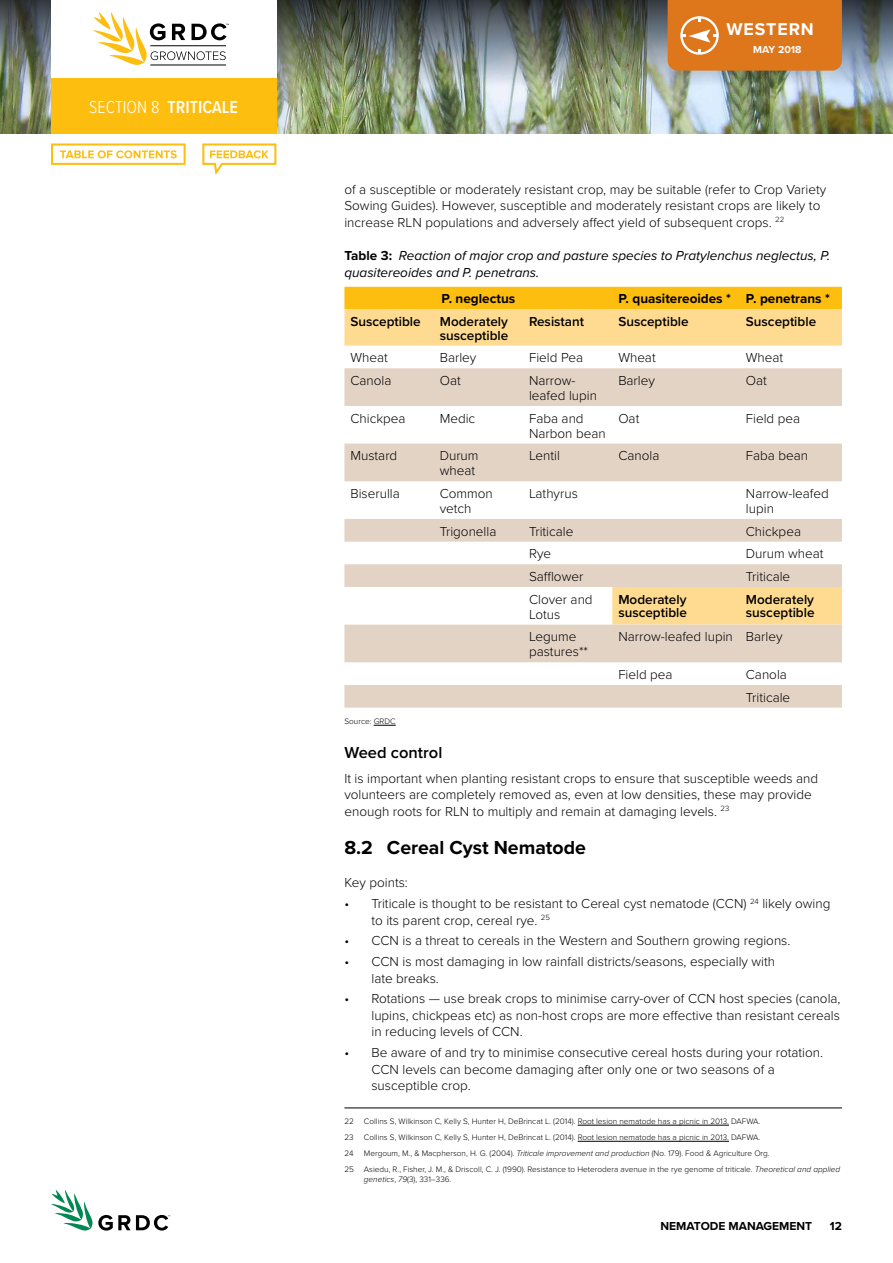
<style>
.page{position:relative;width:893px;height:1263px;background:#fff}
.page>*{position:absolute;margin:0;border:0;box-sizing:border-box;transform-origin:0 0}
.t1{font:700 19.5px "Proxima Nova";color:#000}
.t2{font:600 18px "Proxima Nova Cond";color:#fff}
.t3{font:700 17.7px "Proxima Nova";letter-spacing:.05em;color:#fff}
.t4{font:600 16.5px "Proxima Nova";color:#000}
.t5{font:300 13.5px/16.5px "Proxima Nova";color:#000}
.t6{font:600 13.5px/13.5px "Proxima Nova";color:#000}
.t7{font:italic 13.5px/16.5px "Proxima Nova";color:#000}
.t8{font:700 13.5px "Proxima Nova";color:#000}
.t9{font:700 12px "Proxima Nova";color:#000}
.t10{font:700 10.5px "Proxima Nova";color:#fff}
.t11{font:300 8.25px/16.2px "Proxima Nova";color:#000}
.s1{font-weight:300}
.s2{font-weight:700;font-style:normal}
.s3{font-style:italic}
</style>
<div class="page">
<img style="left:0;top:117px;width:893px;height:16px">
<img style="left:0;top:0;width:893px;height:117px">
<svg style="left:51px;top:1190px;width:119px;height:41px"></svg>
<div style="left:51px;top:0;width:225px;height:81px;background:#fff"></div>
<div style="left:51px;top:78px;width:225px;height:55px;background:#febe10"></div>
<div style="left:668px;top:0;width:174px;height:71px;background:#de761c"></div>
<hr style="left:150px;top:65px;width:76px;height:1px;background:#000">
<svg style="left:93px;top:12px;width:136px;height:53px"></svg>
<svg style="left:374px;top:725px;width:22px;height:1px"></svg>
<div style="left:344px;top:287px;width:498px;height:22px;background:#febe10"></div>
<div style="left:344px;top:309px;width:498px;height:37px;background:#ffdb91"></div>
<svg style="left:344px;top:368px;width:498px;height:340px;fill:#e3d3c5"></svg>
<hr style="left:344px;top:1107px;width:498px;height:1px;background:#000">
<hr style="left:578px;top:1125px;width:151px;height:1px;background:#000">
<hr style="left:578px;top:1141px;width:151px;height:1px;background:#000">
<svg style="left:51px;top:143px;width:135px;height:22px"></svg>
<svg style="left:202px;top:143px;width:74px;height:32px"></svg>
<h2 class="t2" style="left:89px;top:94px;width:96px"><span class="s1">SECTION 8</span> TRITICALE</h2>
<h3 class="t3" style="left:726px;top:19px;width:89px">WESTERN</h3>
<p class="t10" style="left:753px;top:41px;width:50px">May 2018</p>
<p class="t5" style="left:344px;top:180px;width:483px">of a susceptible or moderately resistant crop, may be suitable (refer to Crop Variety<br>Sowing Guides). However, susceptible and moderately resistant crops are likely to increase RLN populations and adversely affect yield of subsequent crops. <sup>22</sup></p>
<p class="t7" style="left:344px;top:247px;width:487px"><span class="s2">Table 3:</span> Reaction of major crop and pasture species to Pratylenchus neglectus, P. quasitereoides and P. penetrans.</p>
<p class="t8" style="left:441px;top:289px;width:75px">P. neglectus</p>
<p class="t8" style="left:618px;top:289px;width:213px">P. quasitereoides * P. penetrans *</p>
<p class="t6" style="left:350px;top:314px;width:72px">Susceptible</p>
<p class="t6" style="left:440px;top:314px;width:70px">Moderately susceptible</p>
<p class="t6" style="left:529px;top:314px;width:57px">Resistant</p>
<p class="t6" style="left:618px;top:314px;width:72px">Susceptible</p>
<p class="t6" style="left:746px;top:314px;width:72px">Susceptible</p>
<p class="t5" style="left:350px;top:349px;width:39px">Wheat</p>
<p class="t5" style="left:440px;top:349px;width:38px">Barley</p>
<p class="t5" style="left:529px;top:349px;width:56px">Field Pea</p>
<p class="t5" style="left:618px;top:349px;width:39px">Wheat</p>
<p class="t5" style="left:746px;top:349px;width:39px">Wheat</p>
<p class="t5" style="left:350px;top:371px;width:43px">Canola</p>
<p class="t5" style="left:440px;top:371px;width:23px">Oat</p>
<p class="t5" style="left:529px;top:372px;width:70px;line-height:15px">Narrow&shy;leafed lupin</p>
<p class="t5" style="left:618px;top:371px;width:38px">Barley</p>
<p class="t5" style="left:746px;top:371px;width:23px">Oat</p>
<p class="t5" style="left:350px;top:409px;width:57px">Chickpea</p>
<p class="t5" style="left:440px;top:409px;width:37px">Medic</p>
<p class="t5" style="left:529px;top:410px;width:78px;line-height:15px">Faba and<br>Narbon bean</p>
<p class="t5" style="left:618px;top:409px;width:23px">Oat</p>
<p class="t5" style="left:746px;top:409px;width:56px">Field pea</p>
<p class="t5" style="left:350px;top:447px;width:48px">Mustard</p>
<p class="t5" style="left:440px;top:448px;width:40px;line-height:15px">Durum wheat</p>
<p class="t5" style="left:529px;top:447px;width:32px">Lentil</p>
<p class="t5" style="left:618px;top:447px;width:43px">Canola</p>
<p class="t5" style="left:746px;top:447px;width:64px">Faba bean</p>
<p class="t5" style="left:350px;top:484px;width:51px">Biserulla</p>
<p class="t5" style="left:440px;top:485px;width:55px;line-height:15px">Common vetch</p>
<p class="t5" style="left:529px;top:484px;width:50px">Lathyrus</p>
<p class="t5" style="left:746px;top:485px;width:85px;line-height:15px">Narrow-leafed lupin</p>
<p class="t5" style="left:440px;top:522px;width:58px">Trigonella</p>
<p class="t5" style="left:529px;top:522px;width:46px">Triticale</p>
<p class="t5" style="left:746px;top:522px;width:57px">Chickpea</p>
<p class="t5" style="left:529px;top:545px;width:24px">Rye</p>
<p class="t5" style="left:746px;top:545px;width:79px">Durum wheat</p>
<p class="t5" style="left:529px;top:567px;width:56px">Safflower</p>
<p class="t5" style="left:746px;top:567px;width:46px">Triticale</p>
<p class="t5" style="left:529px;top:591px;width:65px;line-height:15px">Clover and<br>Lotus</p>
<p class="t6" style="left:618px;top:592px;width:70px">Moderately susceptible</p>
<p class="t6" style="left:746px;top:592px;width:70px">Moderately susceptible</p>
<p class="t5" style="left:529px;top:629px;width:61px;line-height:15px">Legume pastures**</p>
<p class="t5" style="left:618px;top:628px;width:166px">Narrow-leafed lupin Barley</p>
<p class="t5" style="left:618px;top:665px;width:56px">Field pea</p>
<p class="t5" style="left:746px;top:662px;width:46px;line-height:22.6px">Canola<br>Triticale</p>
<p class="t11" style="left:344px;top:713px;width:53px">Source: GRDC</p>
<p class="t4" style="left:344px;top:740px;width:99px">Weed control</p>
<p class="t5" style="left:344px;top:769px;width:475px">It is important when planting resistant crops to ensure that susceptible weeds and volunteers are completely removed as, even at low densities, these may provide enough roots for RLN to multiply and remain at damaging levels. <sup>23</sup></p>
<h1 class="t1" style="left:344px;top:833px;width:243px">8.2 Cereal Cyst Nematode</h1>
<p class="t5" style="left:344px;top:874px;width:65px">Key points:</p>
<p class="t5" style="left:371px;top:895px;width:461px;text-indent:-27px">• Triticale is thought to be resistant to Cereal cyst nematode (CCN) <sup>24</sup> likely owing to its parent crop, cereal rye. <sup>25</sup></p>
<p class="t5" style="left:344px;top:932px;width:447px">• CCN is a threat to cereals in the Western and Southern growing regions.</p>
<p class="t5" style="left:371px;top:953px;width:405px;text-indent:-27px">• CCN is most damaging in low rainfall districts/seasons, especially with late breaks.</p>
<p class="t5" style="left:371px;top:990px;width:471px;text-align:justify;text-indent:-27px">• Rotations — use break crops to minimise carry-over of CCN host species (canola, lupins, chickpeas etc) as non-host crops are more effective than resistant cereals in reducing levels of CCN.</p>
<p class="t5" style="left:371px;top:1044px;width:453px;text-indent:-27px">• Be aware of and try to minimise consecutive cereal hosts during your rotation.<br>CCN levels can become damaging after only one or two seasons of a susceptible crop.</p>
<p class="t11" style="left:344px;top:1113px;width:497px">22 Collins S, Wilkinson C, Kelly S, Hunter H, DeBrincat L. (2014). Root lesion nematode has a picnic in 2013. DAFWA.<br>23 Collins S, Wilkinson C, Kelly S, Hunter H, DeBrincat L. (2014). Root lesion nematode has a picnic in 2013. DAFWA.<br>24 Mergoum, M., &amp; Macpherson, H. G. (2004). <span class="s3">Triticale improvement and production</span> (No. 179). Food &amp; Agriculture Org.<br>25 Asiedu, R., Fisher, J. M., &amp; Driscoll, C. J. (1990). Resistance to Heterodera avenue in the rye genome of triticale. <span class="s3">Theoretical and applied</span></p>
<p class="t11" style="left:364px;top:1171px;width:89px"><span class="s3">genetics</span>, <span class="s3">79</span>(3), 331–336.</p>
<p class="t9" style="left:660px;top:1217px;width:153px">nematode management</p>
<p class="t9" style="left:830px;top:1217px;width:14px">12</p>
</div>
